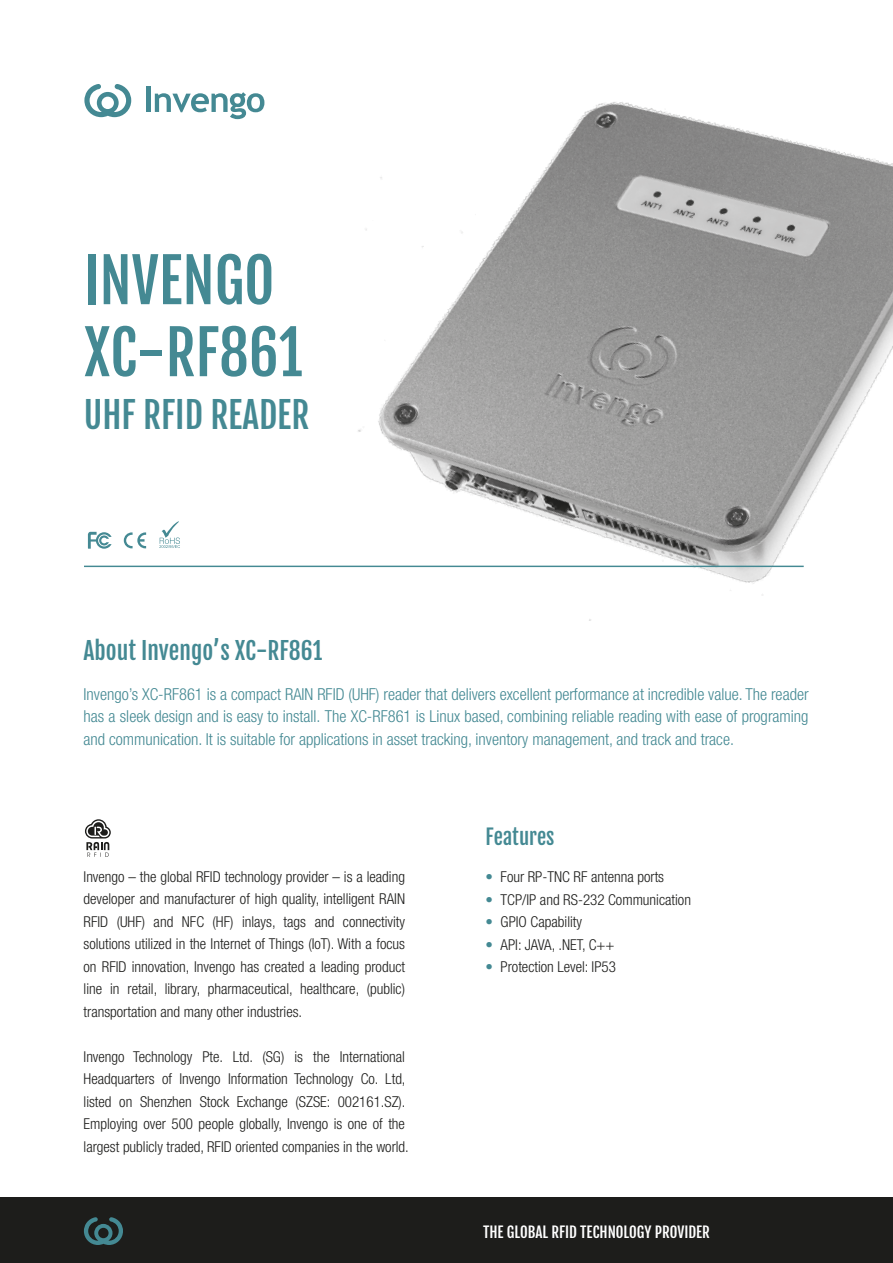
<style>
.page{position:relative;width:893px;height:1263px;background:#fff}
.page>*{position:absolute;margin:0;border:0;box-sizing:border-box;transform-origin:0 0}
.t1{font:60px/72px "Fjalla One";color:#448993}
.t2{font:36px "Fjalla One";color:#448993}
.t3{font:24px "Fjalla One";color:#448993}
.t4{font:21px "Fjalla One";color:#448993}
.t5{font:300 condensed 16.5px/22.5px "Helvetica Neue LT Com";color:#448993;text-align:justify}
.t6{font:300 condensed 15px/22.5px "Helvetica Neue LT Com";color:#1d1d1b}
.t7{font:15px "Fjalla One";color:#fff}
.t8{font:300 condensed 15px/22.5px "Helvetica Neue LT Com";color:#448993;text-align:justify}
</style>
<div class="page">
<img style="left:268px;top:102px;width:625px;height:519px">
<svg style="left:85px;top:819px;width:26px;height:38px"></svg>
<svg style="left:88px;top:532px;width:24px;height:17px"></svg>
<svg style="left:159px;top:521px;width:21px;height:27px"></svg>
<svg style="left:124px;top:532px;width:22px;height:16px"></svg>
<div style="left:146px;top:87px;width:5px;height:25px;background:#448993"></div>
<svg style="left:155px;top:92px;width:109px;height:27px"></svg>
<svg style="left:84px;top:84px;width:47px;height:33px"></svg>
<hr style="left:84px;top:566px;width:720px;height:1px;background:#448993">
<div style="left:0;top:1197px;width:893px;height:66px;background:#1d1d1b"></div>
<svg style="left:84px;top:1217px;width:39px;height:28px"></svg>
<h1 class="t1" style="left:84px;top:245px;width:220px">INVENGO<br>XC-RF861</h1>
<h2 class="t2" style="left:84px;top:392px;width:227px">UHF RFID READER</h2>
<h3 class="t3" style="left:84px;top:635px;width:240px">About Invengo’s XC-RF861</h3>
<p class="t5" style="left:84px;top:682px;width:727px">Invengo’s XC-RF861 is a compact RAIN RFID (UHF) reader that delivers excellent performance at incredible value. The reader has a sleek design and is easy to install. The XC-RF861 is Linux based, combining reliable reading with ease of programing and communication. It is suitable for applications in asset tracking, inventory management, and track and trace.</p>
<p class="t6" style="left:84px;top:865px;width:323px;text-align:justify">Invengo – the global RFID technology provider – is a leading developer and manufacturer of high quality, intelligent RAIN RFID (UHF) and NFC (HF) inlays, tags and connectivity solutions utilized in the Internet of Things (IoT). With a focus on RFID innovation, Invengo has created a leading product line in retail, library, pharmaceutical, healthcare, (public) transportation and many other industries.</p>
<p class="t6" style="left:84px;top:1045px;width:327px">Invengo Technology Pte. Ltd. (SG) is the International Headquarters of Invengo Information Technology Co. Ltd, listed on Shenzhen Stock Exchange (SZSE: 002161.SZ).<br>Employing over 500 people globally, Invengo is one of the largest publicly traded, RFID oriented companies in the world.</p>
<h3 class="t4" style="left:486px;top:823px;width:70px">Features</h3>
<p class="t8" style="left:486px;top:866px;width:9px">• • • • •</p>
<p class="t6" style="left:501px;top:866px;width:192px">Four RP-TNC RF antenna ports<br>TCP/IP and RS-232 Communication<br>GPIO Capability<br>API: JAVA, .NET, C++<br>Protection Level: IP53</p>
<p class="t7" style="left:483px;top:1222px;width:228px">THE GLOBAL RFID TECHNOLOGY PROVIDER</p>
</div>
